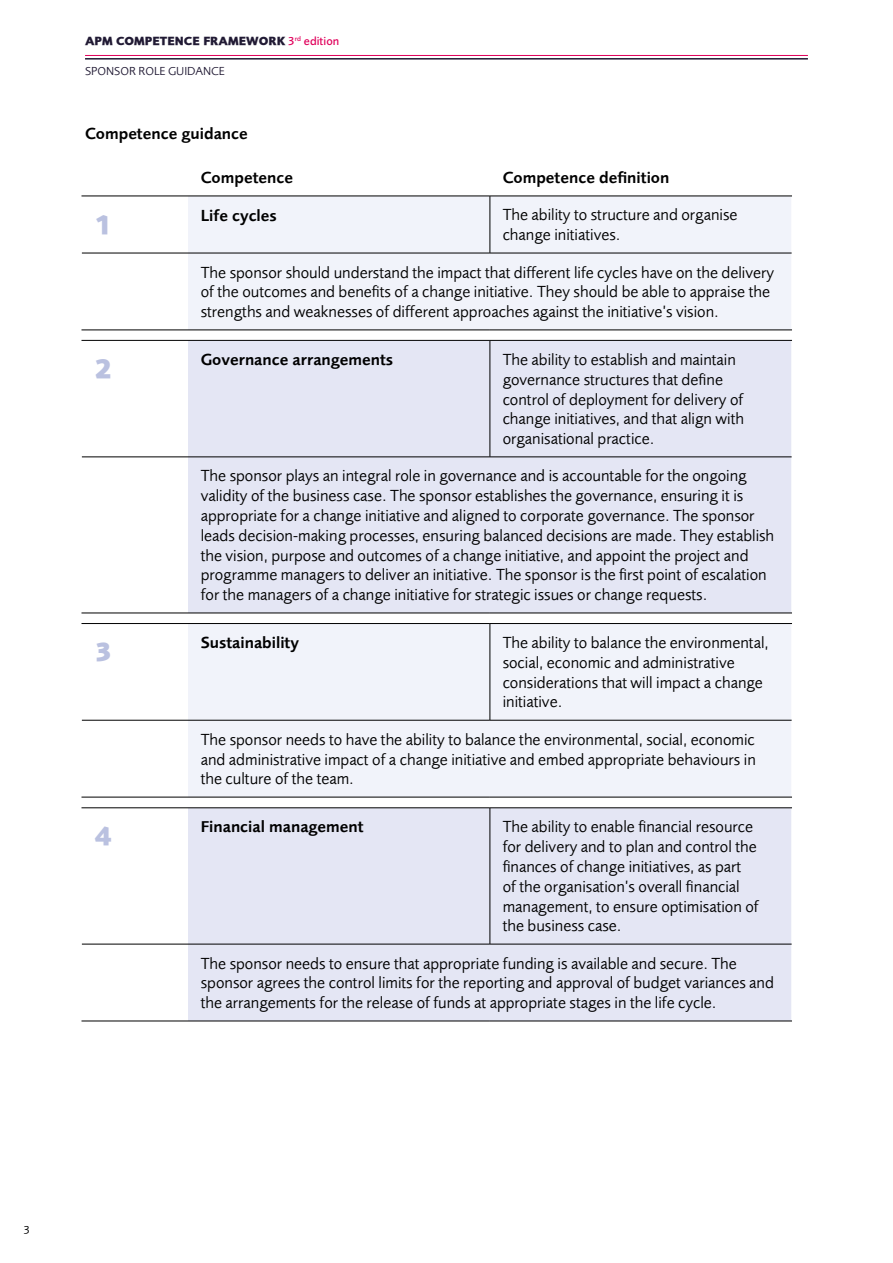
<style>
.page{position:relative;width:893px;height:1263px;background:#fff}
.page>*{position:absolute;margin:0;border:0;box-sizing:border-box;transform-origin:0 0}
.t1{font:800 27px "Foundry Sans";color:#bac1e0}
.t2{font:16.5px/19.8px "Foundry Sans";color:#000}
.t3{font:600 16.5px "Foundry Sans";color:#000}
.t4{font:800 12px "Foundry Sans";color:#211a34}
.t5{font:12px "Foundry Sans";color:#211a34}
.t6{font:12px "Foundry Sans";color:#000}
.s1{font-weight:500;color:#e0005b}
</style>
<div class="page">
<hr style="left:85px;top:58px;width:723px;height:2px;background:#211a34">
<hr style="left:85px;top:55px;width:723px;height:1px;background:#e0005b">
<svg style="left:82px;top:252px;width:106px;height:78px"></svg>
<div style="left:188px;top:197px;width:604px;height:133px;background:#f1f3fa"></div>
<hr style="left:490px;top:196px;width:1px;height:57px;background:#000">
<hr style="left:188px;top:253px;width:302px;height:1px;background:#000">
<hr style="left:490px;top:253px;width:302px;height:1px;background:#000">
<hr style="left:82px;top:253px;width:106px;height:1px;background:#000">
<hr style="left:81px;top:196px;width:107px;height:1px;background:#000">
<hr style="left:188px;top:196px;width:302px;height:1px;background:#000">
<hr style="left:490px;top:196px;width:302px;height:1px;background:#000">
<hr style="left:81px;top:330px;width:107px;height:1px;background:#000">
<hr style="left:188px;top:330px;width:302px;height:1px;background:#000">
<hr style="left:490px;top:330px;width:302px;height:1px;background:#000">
<svg style="left:82px;top:456px;width:106px;height:157px"></svg>
<div style="left:188px;top:341px;width:604px;height:272px;background:#e4e6f4"></div>
<hr style="left:490px;top:341px;width:1px;height:116px;background:#000">
<hr style="left:188px;top:457px;width:302px;height:1px;background:#000">
<hr style="left:490px;top:457px;width:302px;height:1px;background:#000">
<hr style="left:81px;top:340px;width:107px;height:1px;background:#000">
<hr style="left:188px;top:340px;width:302px;height:1px;background:#000">
<hr style="left:490px;top:340px;width:302px;height:1px;background:#000">
<hr style="left:81px;top:613px;width:107px;height:1px;background:#000">
<hr style="left:188px;top:613px;width:302px;height:1px;background:#000">
<hr style="left:490px;top:613px;width:302px;height:1px;background:#000">
<hr style="left:82px;top:457px;width:106px;height:1px;background:#000">
<div style="left:188px;top:624px;width:604px;height:173px;background:#f1f3fa"></div>
<hr style="left:490px;top:624px;width:1px;height:96px;background:#000">
<hr style="left:81px;top:623px;width:107px;height:1px;background:#000">
<hr style="left:188px;top:623px;width:302px;height:1px;background:#000">
<hr style="left:490px;top:623px;width:302px;height:1px;background:#000">
<hr style="left:82px;top:720px;width:106px;height:1px;background:#000">
<hr style="left:188px;top:720px;width:302px;height:1px;background:#000">
<hr style="left:490px;top:720px;width:302px;height:1px;background:#000">
<hr style="left:81px;top:797px;width:107px;height:1px;background:#000">
<hr style="left:188px;top:797px;width:302px;height:1px;background:#000">
<hr style="left:490px;top:797px;width:302px;height:1px;background:#000">
<svg style="left:82px;top:808px;width:106px;height:213px"></svg>
<div style="left:188px;top:808px;width:604px;height:213px;background:#e4e6f4"></div>
<hr style="left:490px;top:808px;width:1px;height:136px;background:#000">
<hr style="left:188px;top:944px;width:302px;height:1px;background:#000">
<hr style="left:490px;top:944px;width:302px;height:1px;background:#000">
<hr style="left:81px;top:807px;width:107px;height:1px;background:#000">
<hr style="left:188px;top:807px;width:302px;height:1px;background:#000">
<hr style="left:490px;top:807px;width:302px;height:1px;background:#000">
<hr style="left:81px;top:1021px;width:107px;height:1px;background:#000">
<hr style="left:188px;top:1021px;width:302px;height:1px;background:#000">
<hr style="left:490px;top:1021px;width:302px;height:1px;background:#000">
<hr style="left:82px;top:944px;width:106px;height:1px;background:#000">
<p class="t4" style="left:85px;top:34px;width:256px">APM COMPETENCE FRAMEWORK <span class="s1">3</span><sup>rd</sup> <span class="s1">edition</span></p>
<p class="t5" style="left:85px;top:64px;width:141px">SPONSOR ROLE GUIDANCE</p>
<p class="t3" style="left:85px;top:124px;width:164px">Competence guidance</p>
<p class="t3" style="left:201px;top:167px;width:94px">Competence</p>
<p class="t3" style="left:503px;top:167px;width:168px">Competence definition</p>
<h1 class="t1" style="left:94px;top:209px;width:19px">1</h1>
<p class="t3" style="left:201px;top:205px;width:78px">Life cycles</p>
<p class="t2" style="left:503px;top:205px;width:236px">The ability to structure and organise change initiatives.</p>
<p class="t2" style="left:201px;top:262px;width:575px">The sponsor should understand the impact that different life cycles have on the delivery of the outcomes and benefits of a change initiative. They should be able to appraise the strengths and weaknesses of different approaches against the initiative’s vision.</p>
<h1 class="t1" style="left:94px;top:353px;width:19px">2</h1>
<p class="t3" style="left:201px;top:350px;width:194px">Governance arrangements</p>
<p class="t2" style="left:503px;top:349px;width:243px">The ability to establish and maintain governance structures that define control of deployment for delivery of change initiatives, and that align with organisational practice.</p>
<p class="t2" style="left:201px;top:466px;width:575px">The sponsor plays an integral role in governance and is accountable for the ongoing validity of the business case. The sponsor establishes the governance, ensuring it is appropriate for a change initiative and aligned to corporate governance. The sponsor leads decision-making processes, ensuring balanced decisions are made. They establish the vision, purpose and outcomes of a change initiative, and appoint the project and programme managers to deliver an initiative. The sponsor is the first point of escalation for the managers of a change initiative for strategic issues or change requests.</p>
<h1 class="t1" style="left:94px;top:636px;width:19px">3</h1>
<p class="t3" style="left:201px;top:633px;width:100px">Sustainability</p>
<p class="t2" style="left:503px;top:632px;width:268px">The ability to balance the environmental, social, economic and administrative considerations that will impact a change initiative.</p>
<p class="t2" style="left:201px;top:729px;width:557px;text-align:justify">The sponsor needs to have the ability to balance the environmental, social, economic and administrative impact of a change initiative and embed appropriate behaviours in the culture of the team.</p>
<h1 class="t1" style="left:94px;top:820px;width:19px">4</h1>
<p class="t3" style="left:201px;top:817px;width:164px">Financial management</p>
<p class="t2" style="left:503px;top:817px;width:257px">The ability to enable financial resource for delivery and to plan and control the finances of change initiatives, as part of the organisation’s overall financial management, to ensure optimisation of the business case.</p>
<p class="t2" style="left:201px;top:953px;width:575px">The sponsor needs to ensure that appropriate funding is available and secure. The sponsor agrees the control limits for the reporting and approval of budget variances and the arrangements for the release of funds at appropriate stages in the life cycle.</p>
<p class="t6" style="left:24px;top:1223px;width:8px">3</p>
</div>
